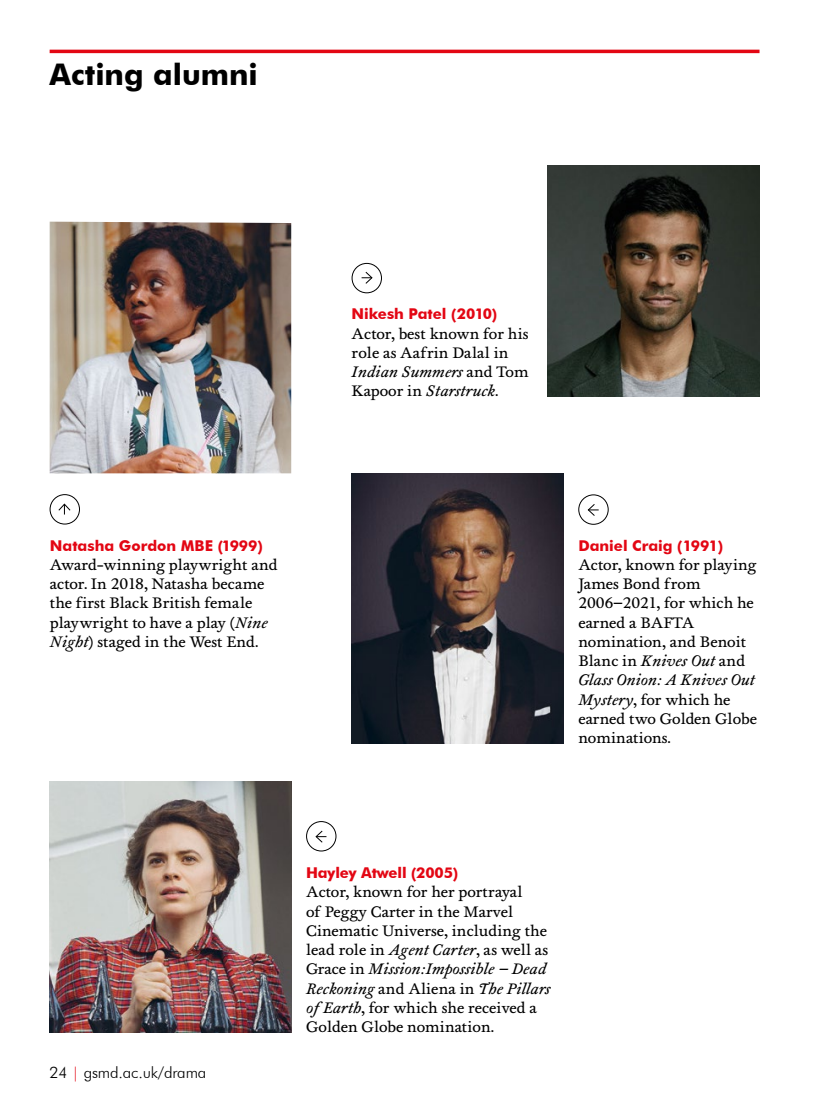
<style>
.page{position:relative;width:834px;height:1117px;background:#fff}
.page>*{position:absolute;margin:0;border:0;box-sizing:border-box;transform-origin:0 0}
._3__Heading_17_21pt{font:700 29.75px "Futura BT";color:#000}
._11__Body_copy_9_11pt{font:15.75px/19.2px "Foundry Wilson";color:#000}
.t1{font:300 15.75px "Futura BT";letter-spacing:-.01em;color:#000}
._6__Subheading_white_8_5_11pt{font:700 14.88px "Futura BT";color:#e30613}
.s1{font-style:italic}
.s2{font-size:14.88px;color:#e30613}
</style>
<div class="page">
<hr style="left:50px;top:50px;width:709px;height:3px;background:#e30613">
<svg style="left:58px;top:503px;width:13px;height:11px"></svg>
<div style="left:50px;top:494px;width:30px;height:30px;border:1px solid #000;border-radius:50%"></div>
<svg style="left:361px;top:271px;width:12px;height:13px"></svg>
<div style="left:351px;top:263px;width:31px;height:30px;border:1px solid #000;border-radius:50%"></div>
<svg style="left:587px;top:504px;width:11px;height:12px"></svg>
<div style="left:578px;top:494px;width:30px;height:30px;border:1px solid #000;border-radius:50%"></div>
<svg style="left:315px;top:830px;width:11px;height:13px"></svg>
<div style="left:306px;top:821px;width:30px;height:30px;border:1px solid #000;border-radius:50%"></div>
<img style="left:50px;top:221px;width:241px;height:252px">
<img style="left:547px;top:165px;width:212px;height:231px">
<img style="left:50px;top:781px;width:241px;height:250px">
<img style="left:351px;top:473px;width:212px;height:270px">
<p class="_3__Heading_17_21pt" style="left:50px;top:57px;width:209px">Acting alumni</p>
<p class="_6__Subheading_white_8_5_11pt" style="left:351px;top:305px;width:147px">Nikesh Patel (2010)</p>
<p class="_11__Body_copy_9_11pt" style="left:351px;top:324px;width:179px">Actor, best known for his role as Aafrin Dalal in<br><span class="s1">Indian Summers</span> and Tom<br>Kapoor in <span class="s1">Starstruck</span>.</p>
<p class="_6__Subheading_white_8_5_11pt" style="left:50px;top:536px;width:214px">Natasha Gordon MBE (1999)</p>
<p class="_11__Body_copy_9_11pt" style="left:50px;top:555px;width:229px">Award-winning playwright and actor. In 2018, Natasha became the first Black British female playwright to have a play (<span class="s1">Nine<br>Night</span>) staged in the West End.</p>
<p class="_6__Subheading_white_8_5_11pt" style="left:578px;top:536px;width:146px">Daniel Craig (1991)</p>
<p class="_11__Body_copy_9_11pt" style="left:578px;top:555px;width:180px">Actor, known for playing<br>James Bond from<br>2006–2021, for which he earned a BAFTA nomination, and Benoit<br>Blanc in <span class="s1">Knives Out</span> and<br><span class="s1">Glass Onion: A Knives Out<br>Mystery</span>, for which he earned two Golden Globe nominations.</p>
<p class="t1" style="left:50px;top:1062px;width:158px">24 <span class="s2">|</span> gsmd.ac.uk/drama</p>
<p class="_6__Subheading_white_8_5_11pt" style="left:306px;top:863px;width:154px">Hayley Atwell (2005)</p>
<p class="_11__Body_copy_9_11pt" style="left:306px;top:882px;width:246px">Actor, known for her portrayal<br>of Peggy Carter in the Marvel<br>Cinematic Universe, including the lead role in <span class="s1">Agent Carter</span>, as well as<br>Grace in <span class="s1">Mission:Impossible – Dead<br>Reckoning</span> and Aliena in <span class="s1">The Pillars of Earth</span>, for which she received a<br>Golden Globe nomination.</p>
</div>
